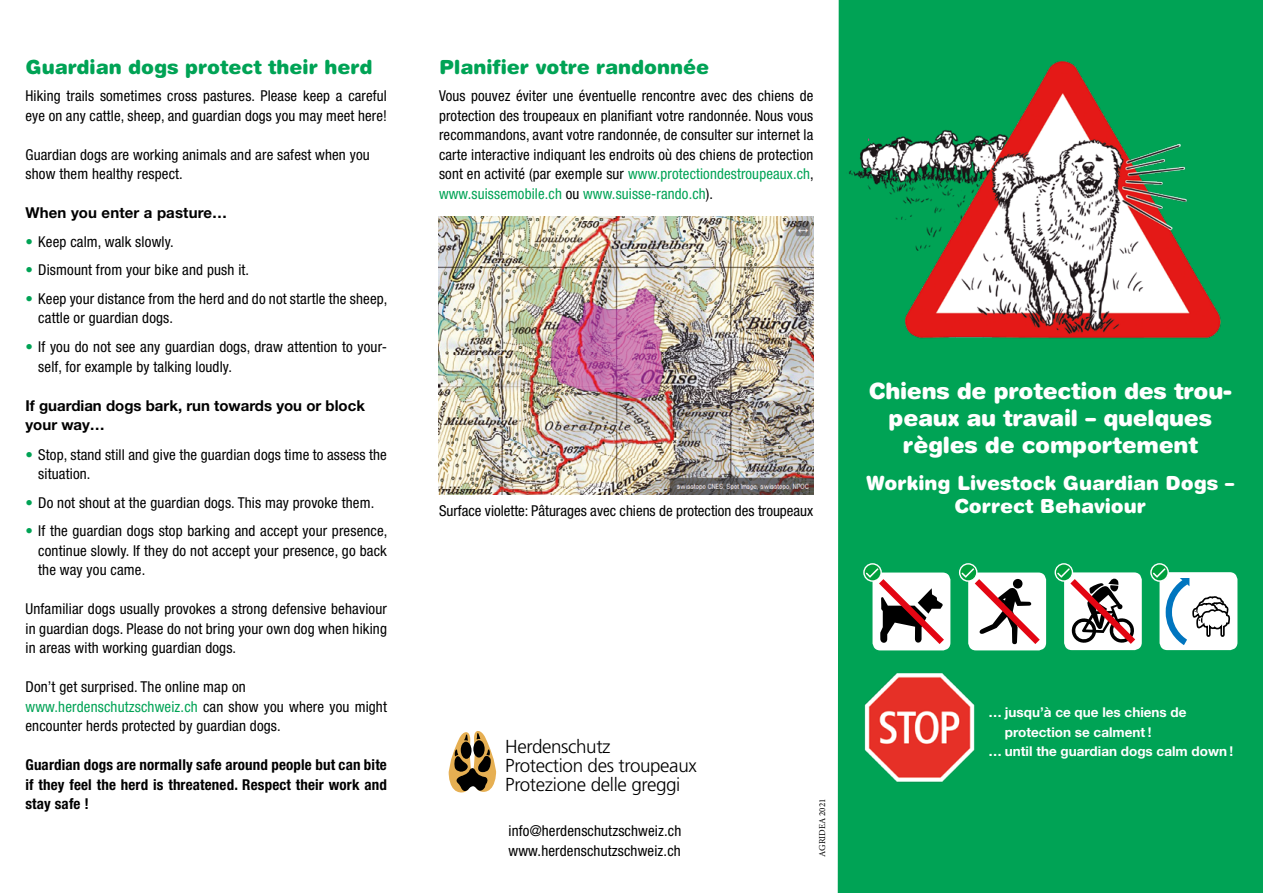
<style>
.page{position:relative;width:1263px;height:893px;background:#fff}
.page>*{position:absolute;margin:0;border:0;box-sizing:border-box;transform-origin:0 0}
.t1{font:900 22.5px/27px "Helvetica Rounded";letter-spacing:-.01em;color:#fff;text-align:center}
.t2{font:900 19.5px "Helvetica Rounded";color:#00a355}
.t3{font:900 19.5px/23.4px "Helvetica Rounded";color:#fff;text-align:center}
.t4{font:300 18.75px/18.9px "Frutiger";letter-spacing:-.02em;color:#000}
.t5{font:condensed 15px/19.5px "Helvetica Neue";letter-spacing:.01em;color:#000}
.t6{font:700 condensed 15px/19.5px "Helvetica Neue";letter-spacing:.01em;color:#000;text-align:justify}
.t7{font:700 15px/19.5px "Helvetica Neue";color:#000}
.t8{font:700 13.5px "Helvetica Neue";color:#fff}
.t9{font:9px "Minion Pro";color:#000}
.s1{color:#00a355}
</style>
<div class="page">
<div style="left:838px;top:0;width:425px;height:893px;background:#00a355"></div>
<img style="left:847px;top:56px;width:380px;height:285px">
<svg style="left:449px;top:731px;width:47px;height:63px"></svg>
<img style="left:438px;top:217px;width:375px;height:277px">
<div style="left:872px;top:572px;width:78px;height:78px;background:#fff;border-radius:8px"></div>
<svg style="left:864px;top:564px;width:17px;height:17px"></svg>
<div style="left:863px;top:563px;width:19px;height:19px;border:1px solid #fff;border-radius:50%"></div>
<svg style="left:866px;top:568px;width:78px;height:76px"></svg>
<div style="left:968px;top:572px;width:78px;height:78px;background:#fff;border-radius:8px"></div>
<svg style="left:960px;top:564px;width:17px;height:17px"></svg>
<div style="left:959px;top:563px;width:18px;height:19px;border:1px solid #fff;border-radius:50%"></div>
<svg style="left:961px;top:568px;width:79px;height:77px"></svg>
<div style="left:1064px;top:572px;width:78px;height:78px;background:#fff;border-radius:8px"></div>
<svg style="left:1055px;top:564px;width:17px;height:17px"></svg>
<div style="left:1054px;top:563px;width:19px;height:19px;border:1px solid #fff;border-radius:50%"></div>
<svg style="left:1057px;top:568px;width:78px;height:76px"></svg>
<div style="left:1159px;top:572px;width:78px;height:78px;background:#fff;border-radius:8px"></div>
<svg style="left:1151px;top:564px;width:17px;height:17px"></svg>
<div style="left:1150px;top:563px;width:19px;height:19px;border:1px solid #fff;border-radius:50%"></div>
<svg style="left:1153px;top:568px;width:78px;height:81px"></svg>
<img style="left:857px;top:668px;width:123px;height:124px">
<h2 class="t2" style="left:26px;top:55px;width:348px">Guardian dogs protect their herd</h2>
<p class="t5" style="left:26px;top:86px;width:363px">Hiking trails sometimes cross pastures. Please keep a careful eye on any cattle, sheep, and guardian dogs you may meet here!</p>
<p class="t5" style="left:26px;top:144px;width:346px">Guardian dogs are working animals and are safest when you show them healthy respect.</p>
<p class="t7" style="left:26px;top:203px;width:203px">When you enter a pasture…</p>
<p class="t5" style="left:26px;top:231px;width:150px"><span class="s1">•</span> Keep calm, walk slowly.</p>
<p class="t5" style="left:26px;top:260px;width:225px"><span class="s1">•</span> Dismount from your bike and push it.</p>
<p class="t5" style="left:38px;top:288px;width:351px;text-indent:-13px"><span class="s1">•</span> Keep your distance from the herd and do not startle the sheep, cattle or guardian dogs.</p>
<p class="t5" style="left:38px;top:337px;width:350px;text-indent:-13px"><span class="s1">•</span> If you do not see any guardian dogs, draw attention to your&shy;self, for example by talking loudly.</p>
<p class="t7" style="left:26px;top:395px;width:341px">If guardian dogs bark, run towards you or block your way…</p>
<p class="t5" style="left:38px;top:444px;width:350px;text-indent:-13px"><span class="s1">•</span> Stop, stand still and give the guardian dogs time to assess the situation.</p>
<p class="t5" style="left:26px;top:492px;width:350px"><span class="s1">•</span> Do not shout at the guardian dogs. This may provoke them.</p>
<p class="t5" style="left:38px;top:521px;width:351px;text-align:justify;text-indent:-13px"><span class="s1">•</span> If the guardian dogs stop barking and accept your presence, continue slowly. If they do not accept your presence, go back the way you came.</p>
<p class="t5" style="left:26px;top:599px;width:363px;text-align:justify">Unfamiliar dogs usually provokes a strong defensive behaviour in guardian dogs. Please do not bring your own dog when hiking in areas with working guardian dogs.</p>
<p class="t5" style="left:26px;top:677px;width:363px">Don’t get surprised. The online map on <span class="s1">www.herdenschutzschweiz.ch</span> can show you where you might encounter herds protected by guardian dogs.</p>
<p class="t6" style="left:26px;top:755px;width:363px">Guardian dogs are normally safe around people but can bite if they feel the herd is threatened. Respect their work and stay safe !</p>
<h2 class="t2" style="left:439px;top:55px;width:272px">Planifier votre randonnée</h2>
<p class="t5" style="left:439px;top:86px;width:376px;text-align:justify">Vous pouvez éviter une éventuelle rencontre avec des chiens de protection des troupeaux en planifiant votre randonnée. Nous vous recommandons, avant votre randonnée, de consulter sur internet la carte interactive indiquant les endroits où des chiens de protection sont en activité (par exemple sur <span class="s1">www.protectiondestroupeaux.ch</span>, <span class="s1">www.suissemobile.ch</span> ou <span class="s1">www.suisse-rando.ch</span>).</p>
<p class="t5" style="left:439px;top:501px;width:376px">Surface violette: Pâturages avec chiens de protection des troupeaux</p>
<h1 class="t1" style="left:869px;top:377px;width:364px">Chiens de protection des trou&shy;peaux au travail – quelques règles de comportement</h1>
<h2 class="t3" style="left:866px;top:471px;width:370px">Working Livestock Guardian Dogs –<br>Correct Behaviour</h2>
<p class="t4" style="left:505px;top:737px;width:193px">Herdenschutz<br>Protection des troupeaux<br>Protezione delle greggi</p>
<p class="t5" style="left:508px;top:821px;width:174px">info@herdenschutzschweiz.ch www.herdenschutzschweiz.ch</p>
<p class="t9" style="left:816px;top:857px;width:60px;rotate:-90deg">AGRIDEA 2021</p>
<p class="t8" style="left:988px;top:704px;width:200px">… jusqu’à ce que les chiens de</p>
<p class="t8" style="left:1005px;top:724px;width:148px">protection se calment !</p>
<p class="t8" style="left:988px;top:743px;width:246px">… until the guardian dogs calm down !</p>
</div>
